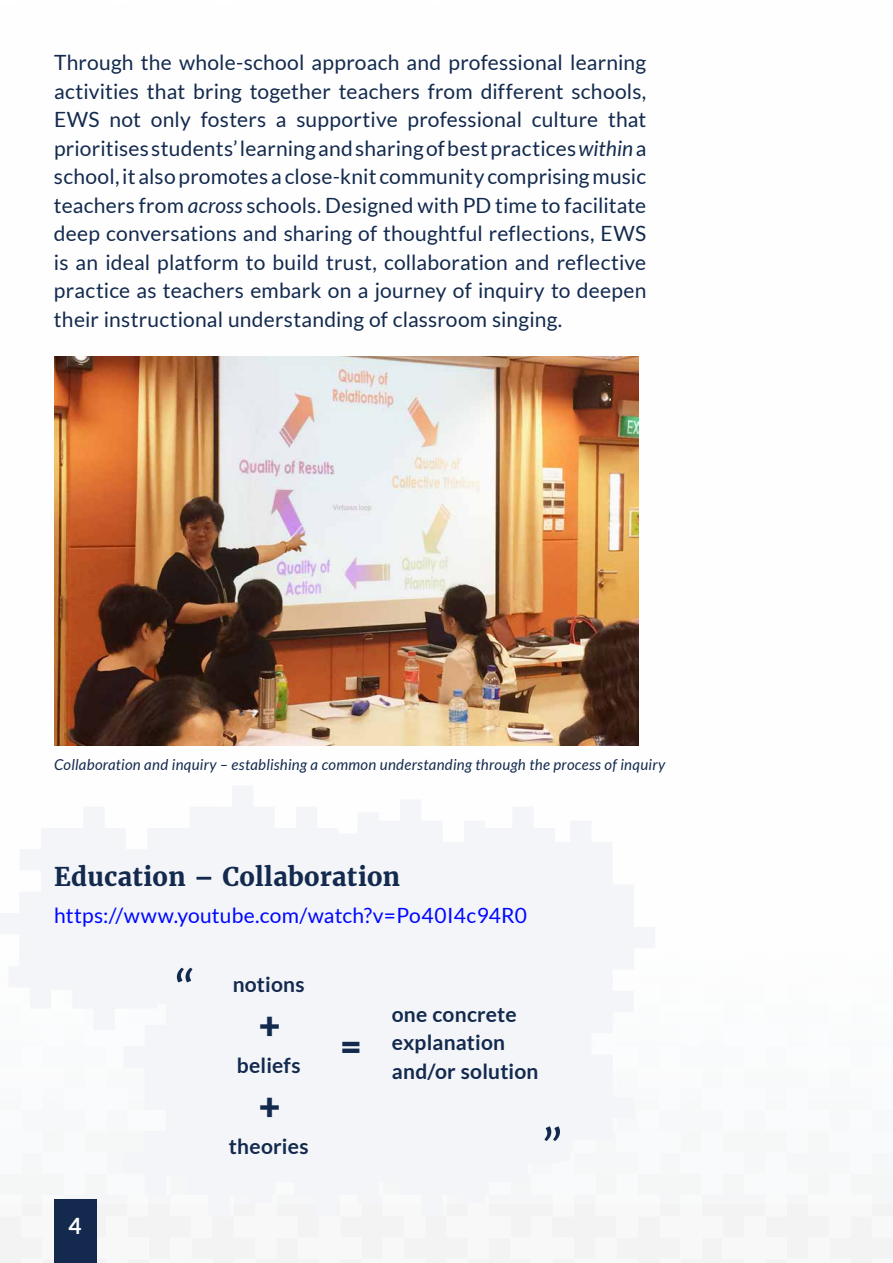
<style>
.page{position:relative;width:893px;height:1263px;background:#fff}
.page>*{position:absolute;margin:0;border:0;box-sizing:border-box;transform-origin:0 0}
.t1{font:57px "Lato";color:#132a4e}
.t2{font:900 37.5px "Lato";color:#132a4e}
.t3{font:700 25.5px "Merriweather";letter-spacing:.005em;color:#132a4e}
.t4{font:700 22.5px "Lato";color:#fff}
.t5{font:21px/28.5px "Lato";letter-spacing:.01em;color:#132a4e;text-align:justify}
.t6{font:700 21px/28.5px "Lato";letter-spacing:.01em;color:#132a4e}
.t7{font:21px "Lato";letter-spacing:.01em;color:#0007ff}
.t8{font:italic 15px "Lato";letter-spacing:.02em;color:#132a4e}
.s1{font-style:italic}
</style>
<div class="page">
<div style="left:0;top:1203px;width:893px;height:60px;background:#f6f6f7"></div>
<svg style="left:0;top:786px;width:253px;height:244px;fill:#f3f5f8"></svg>
<svg style="left:166px;top:799px;width:489px;height:319px"></svg>
<div style="left:123px;top:812px;width:490px;height:404px;background:#f3f5f8"></div>
<img style="left:54px;top:356px;width:585px;height:389px">
<div style="left:54px;top:1199px;width:42px;height:64px;background:#132a4e"></div>
<p class="t5" style="left:54px;top:48px;width:594px">Through the whole-school approach and professional learning activities that bring together teachers from different schools, EWS not only fosters a supportive professional culture that prioritises students’ learning and sharing of best practices <span class="s1">within</span> a school, it also promotes a close-knit community comprising music teachers from <span class="s1">across</span> schools. Designed with PD time to facilitate deep conversations and sharing of thoughtful reflections, EWS is an ideal platform to build trust, collaboration and reflective practice as teachers embark on a journey of inquiry to deepen their instructional understanding of classroom singing.</p>
<p class="t8" style="left:54px;top:756px;width:613px">Collaboration and inquiry – establishing a common understanding through the process of inquiry</p>
<p class="t3" style="left:54px;top:861px;width:348px">Education – Collaboration</p>
<p class="t7" style="left:54px;top:904px;width:475px">https://www.youtube.com/watch?v=Po40I4c94R0</p>
<p class="t4" style="left:69px;top:1213px;width:15px">4</p>
<h1 class="t1" style="left:175px;top:959px;width:22px">“</h1>
<p class="t6" style="left:233px;top:969px;width:73px">notions</p>
<h2 class="t2" style="left:259px;top:1003px;width:23px">+</h2>
<p class="t6" style="left:237px;top:1051px;width:65px">beliefs</p>
<h2 class="t2" style="left:259px;top:1084px;width:23px">+</h2>
<p class="t6" style="left:229px;top:1132px;width:81px">theories</p>
<h2 class="t2" style="left:340px;top:1024px;width:23px">=</h2>
<p class="t6" style="left:392px;top:999px;width:148px">one concrete explanation and/or solution</p>
<h1 class="t1" style="left:542px;top:1117px;width:22px">”</h1>
</div>
